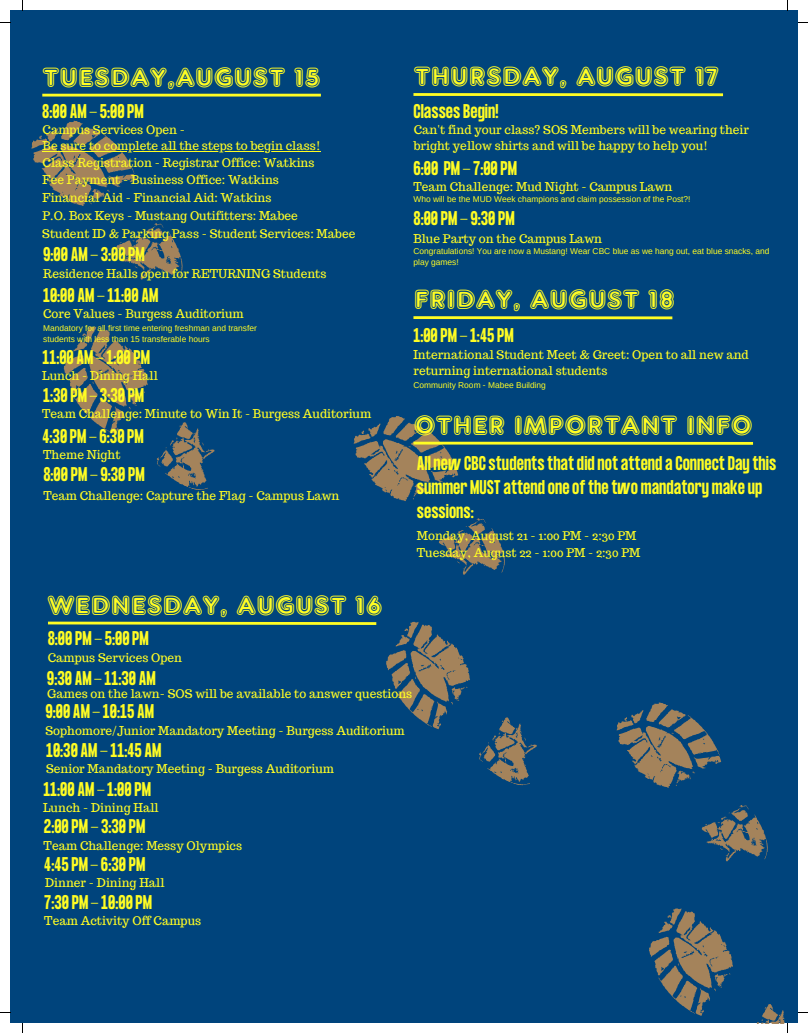
<style>
.page{position:relative;width:808px;height:1033px;background:#fff}
.page>*{position:absolute;margin:0;border:0;box-sizing:border-box;transform-origin:0 0}
.t1{font:28.75px "Frankfurter Com Inline";color:#fffd23}
.t2{font:700 17.38px/24px "Formula Condensed";color:#fffd23}
.t3{font:11.88px/16px "Trocchi";color:#fffd23}
.t4{font:8.38px/11.2px "Arimo";color:#fffd23}
</style>
<div class="page">
<div style="left:10px;top:10px;width:788px;height:1013px;background:#00447c"></div>
<hr style="left:42px;top:94px;width:279px;height:2px;background:#fffd23">
<svg style="left:48px;top:621px;width:313px;height:4px"></svg>
<hr style="left:413px;top:93px;width:310px;height:3px;background:#fffd23">
<hr style="left:413px;top:316px;width:259px;height:3px;background:#fffd23">
<svg style="left:361px;top:621px;width:176px;height:165px"></svg>
<svg style="left:353px;top:416px;width:187px;height:159px"></svg>
<hr style="left:413px;top:442px;width:340px;height:3px;background:#fffd23">
<svg style="left:616px;top:702px;width:152px;height:160px"></svg>
<svg style="left:63px;top:326px;width:152px;height:164px"></svg>
<svg style="left:31px;top:120px;width:152px;height:160px"></svg>
<hr style="left:43px;top:151px;width:278px;height:1px;background:#fffd23">
<svg style="left:649px;top:908px;width:159px;height:125px"></svg>
<p class="t1" style="left:43px;top:60px;width:279px">TUESDAY,AUGUST 15</p>
<p class="t2" style="left:42px;top:101px;width:103px">8:00 AM - 5:00 PM</p>
<p class="t3" style="left:43px;top:155px;width:273px">Class Registration - Registrar Office: Watkins</p>
<p class="t3" style="left:43px;top:172px;width:238px">Fee Payment - Business Office: Watkins</p>
<p class="t3" style="left:43px;top:189px;width:230px">Financial Aid - Financial Aid: Watkins</p>
<p class="t3" style="left:43px;top:122px;width:144px">Campus Services Open -</p>
<p class="t3" style="left:43px;top:138px;width:280px">Be sure to complete all the steps to begin class!</p>
<p class="t3" style="left:43px;top:207px;width:257px">P.O. Box Keys - Mustang Outifitters: Mabee</p>
<p class="t3" style="left:42px;top:225px;width:314px">Student ID &amp; Parking Pass - Student Services: Mabee</p>
<p class="t2" style="left:43px;top:244px;width:103px">9:00 AM - 3:00 PM</p>
<p class="t3" style="left:43px;top:265px;width:285px">Residence Halls open for RETURNING Students</p>
<p class="t2" style="left:43px;top:284px;width:117px">10:00 AM - 11:00 AM</p>
<p class="t3" style="left:43px;top:305px;width:202px">Core Values - Burgess Auditorium</p>
<p class="t4" style="left:43px;top:323px;width:215px">Mandatory for all first time entering freshman and transfer</p>
<p class="t4" style="left:43px;top:334px;width:168px">students with less than 15 transferable hours</p>
<p class="t2" style="left:43px;top:346px;width:109px">11:00 AM - 1:00 PM</p>
<p class="t3" style="left:42px;top:367px;width:117px">Lunch - Dining Hall</p>
<p class="t2" style="left:43px;top:384px;width:103px">1:30 PM - 3:30 PM</p>
<p class="t3" style="left:42px;top:406px;width:330px">Team Challenge: Minute to Win It - Burgess Auditorium</p>
<p class="t2" style="left:43px;top:426px;width:103px">4:30 PM - 6:30 PM</p>
<p class="t3" style="left:43px;top:447px;width:79px">Theme Night</p>
<p class="t2" style="left:43px;top:464px;width:103px">8:00 PM - 9:30 PM</p>
<p class="t3" style="left:43px;top:488px;width:297px">Team Challenge: Capture the Flag - Campus Lawn</p>
<p class="t1" style="left:47px;top:587px;width:336px">WEDNESDAY, AUGUST 16</p>
<p class="t2" style="left:48px;top:628px;width:103px">8:00 PM - 5:00 PM</p>
<p class="t3" style="left:48px;top:649px;width:136px">Campus Services Open</p>
<p class="t1" style="left:414px;top:59px;width:307px">THURSDAY, AUGUST 17</p>
<p class="t2" style="left:413px;top:100px;width:86px">Classes Begin!</p>
<p class="t3" style="left:414px;top:121px;width:337px">Can't find your class? SOS Members will be wearing their bright yellow shirts and will be happy to help you!</p>
<p class="t2" style="left:413px;top:158px;width:105px">6:00 PM - 7:00 PM</p>
<p class="t3" style="left:413px;top:178px;width:260px">Team Challenge: Mud Night - Campus Lawn</p>
<p class="t4" style="left:413px;top:194px;width:278px">Who will be the MUD Week champions and claim possession of the Post?!</p>
<p class="t2" style="left:413px;top:208px;width:103px">8:00 PM - 9:30 PM</p>
<p class="t3" style="left:413px;top:230px;width:190px">Blue Party on the Campus Lawn</p>
<p class="t4" style="left:413px;top:246px;width:357px">Congratulations! You are now a Mustang! Wear CBC blue as we hang out, eat blue snacks, and play games!</p>
<p class="t1" style="left:414px;top:282px;width:263px">FRIDAY, AUGUST 18</p>
<p class="t2" style="left:413px;top:325px;width:102px">1:00 PM - 1:45 PM</p>
<p class="t3" style="left:413px;top:346px;width:337px;line-height:16.5px">International Student Meet &amp; Greet: Open to all new and returning international students</p>
<p class="t4" style="left:413px;top:380px;width:134px">Community Room - Mabee Building</p>
<p class="t1" style="left:414px;top:408px;width:340px">OTHER IMPORTANT INFO</p>
<p class="t2" style="left:417px;top:453px;width:361px">All newCBC students that did not attend a Connect Day this summer MUST attend one ofthe twomandatorymake up sessions:</p>
<p class="t3" style="left:417px;top:527px;width:221px">Monday, August 21 - 1:00 PM - 2:30 PM</p>
<p class="t3" style="left:417px;top:544px;width:225px">Tuesday, August 22 - 1:00 PM - 2:30 PM</p>
<p class="t2" style="left:47px;top:667px;width:110px">9:30 AM - 11:30 AM</p>
<p class="t3" style="left:47px;top:685px;width:366px">Games on the lawn- SOS will be available to answer questions</p>
<p class="t2" style="left:45px;top:701px;width:110px">9:00 AM - 10:15 AM</p>
<p class="t3" style="left:45px;top:722px;width:361px">Sophomore/Junior Mandatory Meeting - Burgess Auditorium</p>
<p class="t2" style="left:46px;top:739px;width:117px">10:30 AM - 11:45 AM</p>
<p class="t3" style="left:46px;top:760px;width:289px">Senior Mandatory Meeting - Burgess Auditorium</p>
<p class="t2" style="left:43px;top:778px;width:109px">11:00 AM - 1:00 PM</p>
<p class="t3" style="left:43px;top:799px;width:117px">Lunch - Dining Hall</p>
<p class="t2" style="left:44px;top:816px;width:103px">2:00 PM - 3:30 PM</p>
<p class="t3" style="left:44px;top:837px;width:200px">Team Challenge: Messy Olympics</p>
<p class="t2" style="left:44px;top:853px;width:102px">4:45 PM - 6:30 PM</p>
<p class="t3" style="left:45px;top:874px;width:121px">Dinner - Dining Hall</p>
<p class="t2" style="left:44px;top:891px;width:109px">7:30 PM - 10:00 PM</p>
<p class="t3" style="left:44px;top:912px;width:158px">Team Activity Off Campus</p>
</div>
